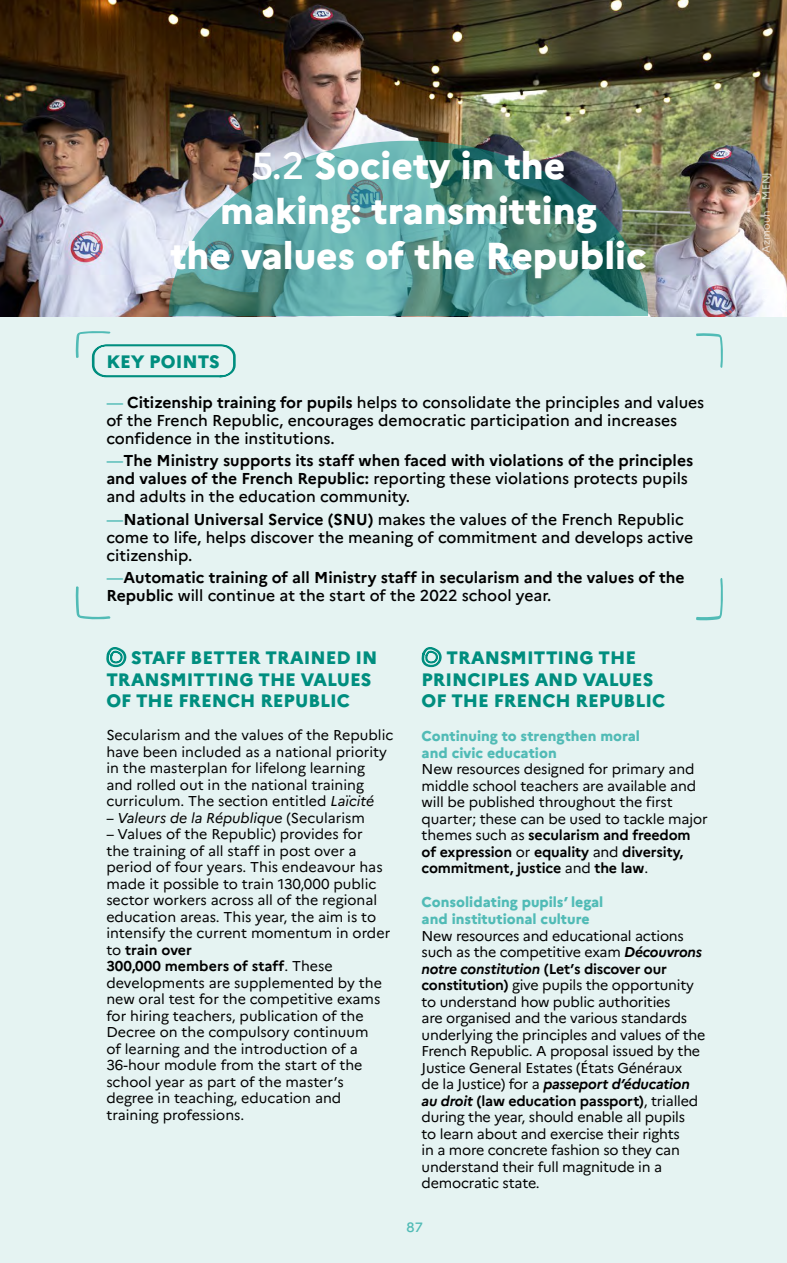
<style>
.page{position:relative;width:787px;height:1263px;background:#e5f3f2}
.page>*{position:absolute;margin:0;border:0;box-sizing:border-box;transform-origin:0 0}
.t1{font:800 37.5px/45px "Marianne";color:#fff;text-align:center}
.t2{font:800 18px/21.6px "Marianne";color:#008e7f}
.t3{font:500 15.75px/18px "Marianne";color:#000}
.t4{font:700 15.75px/18px "Marianne";color:#000}
.t5{font:14.25px/16.5px "Marianne";letter-spacing:-.01em;color:#000}
.t6{font:800 14.25px/17.1px "Marianne";color:#51bbb6}
.t7{font:italic 14.25px "Marianne";color:#000}
.t8{font:500 13.5px "Marianne";color:#51bbb6}
.t9{font:10.5px "Marianne";color:#fff}
.s1{font-weight:500}
.s2{color:#51bbb6}
.s3{font-weight:700}
.s4{font-weight:500;color:#51bbb6}
.s5{font-style:italic}
.s6{font-style:normal}
.s7{font-weight:700;font-style:italic}
</style>
<div class="page">
<img style="left:0;top:0;width:787px;height:316px">
<img style="left:169px;top:141px;width:479px;height:175px">
<svg style="left:76px;top:331px;width:160px;height:47px"></svg>
<svg style="left:696px;top:333px;width:27px;height:35px"></svg>
<svg style="left:76px;top:586px;width:34px;height:33px"></svg>
<svg style="left:696px;top:578px;width:27px;height:42px"></svg>
<svg style="left:106px;top:647px;width:21px;height:21px"></svg>
<svg style="left:421px;top:647px;width:21px;height:21px"></svg>
<h1 class="t1" style="left:170px;top:143px;width:477px"><span class="s1">5.2</span> Society in the<br>making: transmitting<br>the values of the Republic</h1>
<p class="t2" style="left:106px;top:350px;width:115px">KEY POINTS</p>
<p class="t3" style="left:106px;top:393px;width:599px"><span class="s2">—</span> <span class="s3">Citizenship training for pupils</span> helps to consolidate the principles and values of the French Republic, encourages democratic participation and increases confidence in the institutions.</p>
<p class="t4" style="left:106px;top:452px;width:588px"><span class="s4">—</span>The Ministry supports its staff when faced with violations of the principles and values of the French Republic: <span class="s1">reporting these violations protects pupils and adults in the education community.</span></p>
<p class="t3" style="left:106px;top:510px;width:588px"><span class="s2">—</span><span class="s3">National Universal Service (SNU)</span> makes the values of the French Republic come to life, helps discover the meaning of commitment and develops active citizenship.</p>
<p class="t4" style="left:106px;top:568px;width:579px"><span class="s4">—</span>Automatic training of all Ministry staff in secularism and the values of the<br>Republic <span class="s1">will continue at the start of the 2022 school year.</span></p>
<p class="t2" style="left:106px;top:647px;width:273px;text-indent:25px">STAFF BETTER TRAINED IN<br>TRANSMITTING THE VALUES<br>OF THE FRENCH REPUBLIC</p>
<p class="t5" style="left:106px;top:727px;width:288px">Secularism and the values of the Republic have been included as a national priority in the masterplan for lifelong learning and rolled out in the national training curriculum. The section entitled <span class="s5">Laïcité</span></p>
<p class="t7" style="left:106px;top:809px;width:260px">– Valeurs de la République <span class="s6">(Secularism</span></p>
<p class="t5" style="left:106px;top:826px;width:285px">– Values of the Republic) provides for<br>the training of all staff in post over a period of four years. This endeavour has made it possible to train 130,000 public sector workers across all of the regional education areas. This year, the aim is to intensify the current momentum in order to <span class="s3">train over<br>300,000 members of staff</span>. These developments are supplemented by the new oral test for the competitive exams for hiring teachers, publication of the Decree on the compulsory continuum<br>of learning and the introduction of a 36-hour module from the start of the school year as part of the master’s degree in teaching, education and training professions.</p>
<p class="t2" style="left:421px;top:647px;width:245px;text-indent:25px">TRANSMITTING THE<br>PRINCIPLES AND VALUES<br>OF THE FRENCH REPUBLIC</p>
<p class="t6" style="left:421px;top:727px;width:220px">Continuing to strengthen moral and civic education</p>
<p class="t5" style="left:421px;top:761px;width:288px">New resources designed for primary and middle school teachers are available and will be published throughout the first quarter; these can be used to tackle major themes such as <span class="s3">secularism and freedom of expression</span> or <span class="s3">equality</span> and <span class="s3">diversity, commitment, justice</span> and <span class="s3">the law</span>.</p>
<p class="t6" style="left:421px;top:893px;width:183px">Consolidating pupils’ legal and institutional culture</p>
<p class="t5" style="left:421px;top:927px;width:285px">New resources and educational actions such as the competitive exam <span class="s7">Découvrons notre constitution</span> <span class="s3">(Let’s discover our constitution)</span> give pupils the opportunity to understand how public authorities<br>are organised and the various standards underlying the principles and values of the French Republic. A proposal issued by the Justice General Estates (États Généraux<br>de la Justice) for a <span class="s7">passeport d’éducation au droit</span> <span class="s3">(law education passport)</span>, trialled during the year, should enable all pupils<br>to learn about and exercise their rights<br>in a more concrete fashion so they can understand their full magnitude in a democratic state.</p>
<p class="t8" style="left:406px;top:1219px;width:18px">87</p>
<p class="t9" style="left:759px;top:302px;width:132px;rotate:-90deg">© Hamid Azmoun – MENJ</p>
</div>
